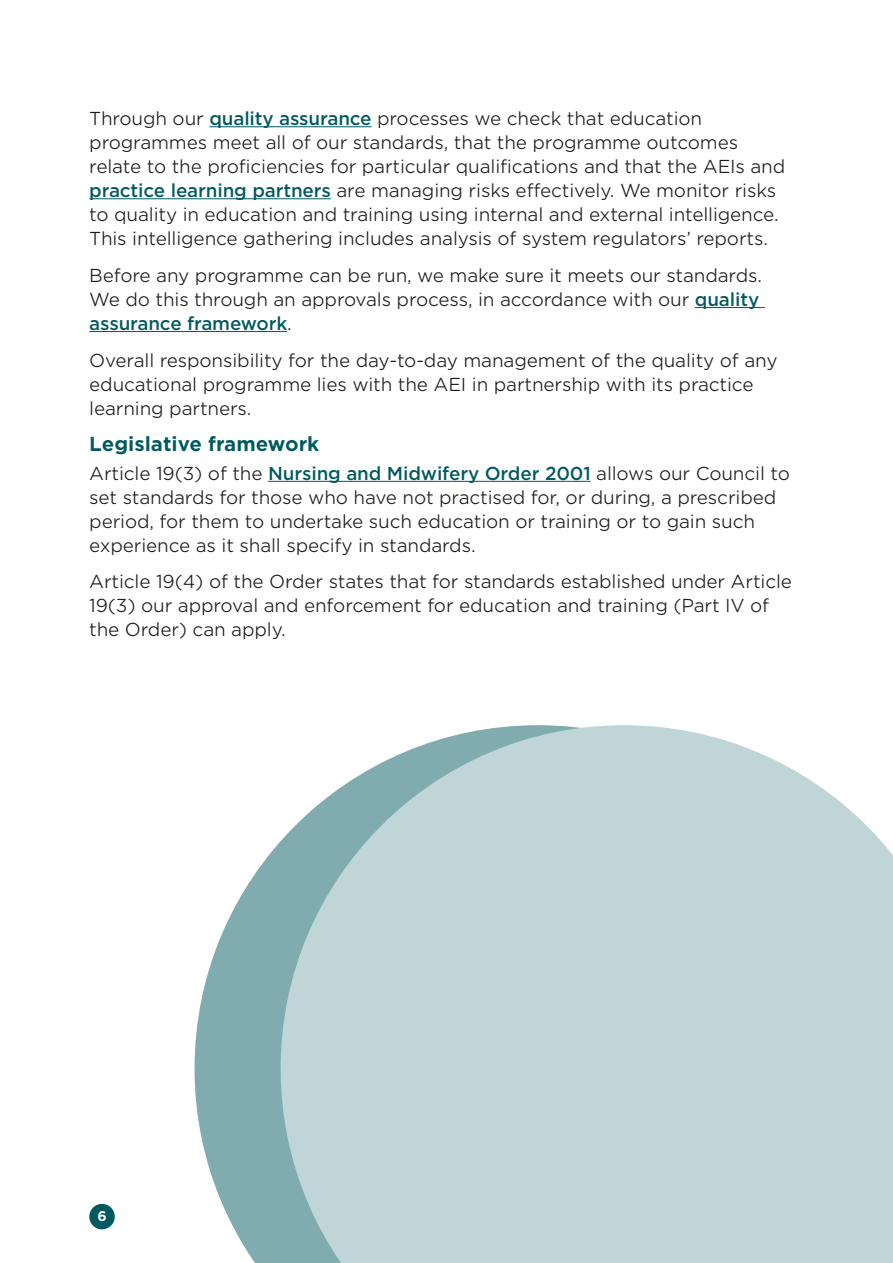
<style>
.page{position:relative;width:893px;height:1263px;background:#fff}
.page>*{position:absolute;margin:0;border:0;box-sizing:border-box;transform-origin:0 0}
.Subhead{font:700 19.5px "Gotham S Sm";color:#005961}
.Body_copy{font:300 18px/24px "Gotham S Sm";letter-spacing:-.01em;color:#1d1d1b}
.t1{font:700 13.5px "Gotham S Sm";color:#fff}
.s1{font-weight:500;color:#005961}
</style>
<div class="page">
<div style="left:89px;top:1204px;width:26px;height:25px;background:#005961;border-radius:50%"></div>
<hr style="left:209px;top:126px;width:163px;height:1px;background:#005961">
<hr style="left:89px;top:198px;width:242px;height:1px;background:#005961">
<hr style="left:695px;top:307px;width:70px;height:1px;background:#005961">
<hr style="left:89px;top:331px;width:198px;height:1px;background:#005961">
<hr style="left:268px;top:481px;width:323px;height:1px;background:#005961">
<svg style="left:195px;top:841px;width:86px;height:422px;fill:#80acb0"></svg>
<svg style="left:281px;top:725px;width:612px;height:538px;background:#bfd5d7"></svg>
<p class="Body_copy" style="left:89px;top:106px;width:698px">Through our <span class="s1">quality assurance</span> processes we check that education programmes meet all of our standards, that the programme outcomes relate to the proficiencies for particular qualifications and that the AEIs and <span class="s1">practice learning partners</span> are managing risks effectively. We monitor risks to quality in education and training using internal and external intelligence.<br>This intelligence gathering includes analysis of system regulators’ reports.</p>
<p class="Body_copy" style="left:89px;top:263px;width:674px">Before any programme can be run, we make sure it meets our standards.<br>We do this through an approvals process, in accordance with our <span class="s1">quality assurance framework</span>.</p>
<p class="Body_copy" style="left:89px;top:347px;width:690px">Overall responsibility for the day-to-day management of the quality of any educational programme lies with the AEI in partnership with its practice learning partners.</p>
<h3 class="Subhead" style="left:89px;top:431px;width:232px">Legislative framework</h3>
<p class="Body_copy" style="left:89px;top:460px;width:702px">Article 19(3) of the <span class="s1">Nursing and Midwifery Order 2001</span> allows our Council to set standards for those who have not practised for, or during, a prescribed period, for them to undertake such education or training or to gain such experience as it shall specify in standards.</p>
<p class="Body_copy" style="left:89px;top:569px;width:704px">Article 19(4) of the Order states that for standards established under Article<br>19(3) our approval and enforcement for education and training (Part IV of the Order) can apply.</p>
<p class="t1" style="left:97px;top:1206px;width:11px">6</p>
</div>
